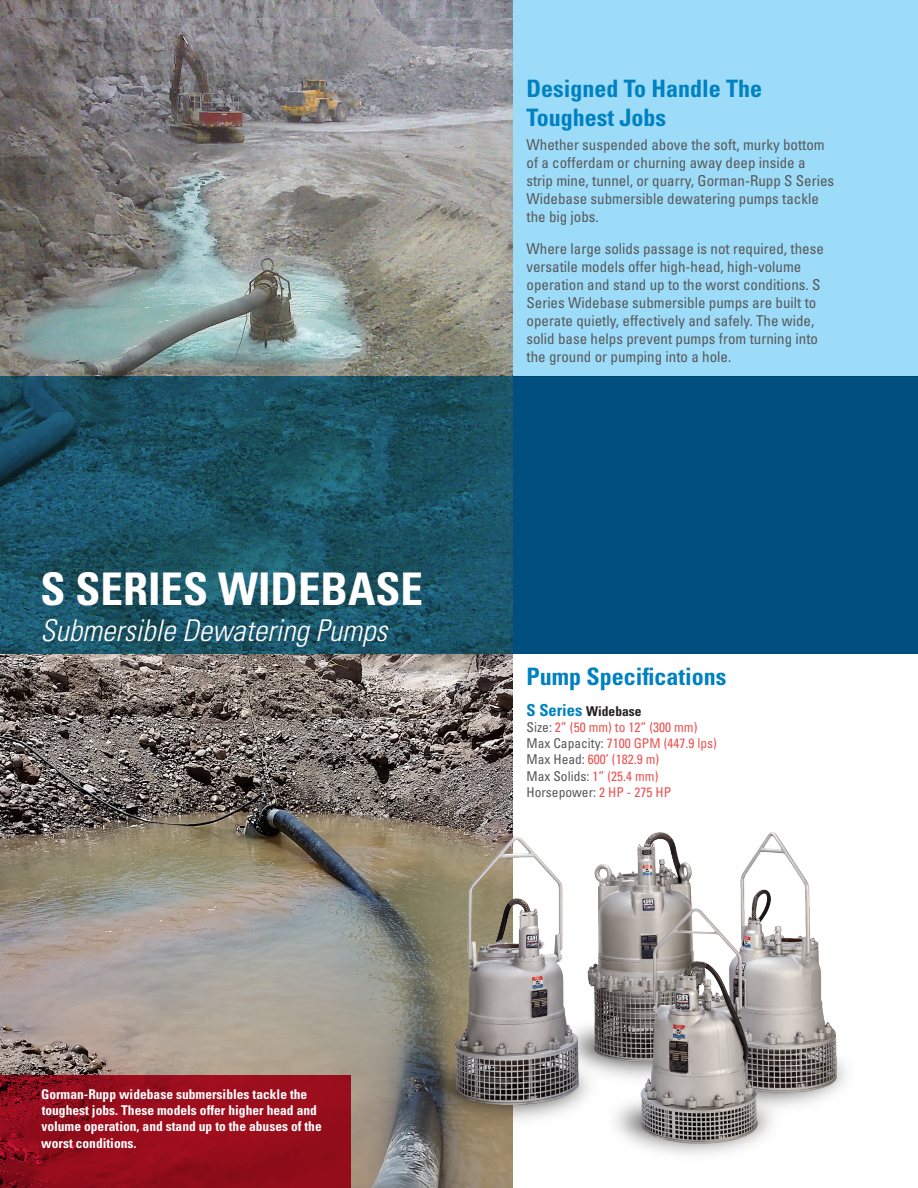
<style>
.page{position:relative;width:918px;height:1188px;background:#fff}
.page>*{position:absolute;margin:0;border:0;box-sizing:border-box;transform-origin:0 0}
.White_Knockout_Headl{font:700 condensed 45px "Univers LT Std";color:#fff}
.Italic_Grey_Headline{font:italic 300 condensed 30px "Univers LT Std";color:#fff}
.SubHead_Blue_Italic{font:700 condensed 24px/28.8px "Univers LT Std";color:#0081c2}
.Copy_Black{font:condensed 15px/18px "Univers LT Std";color:#57585a}
.t1{font:700 condensed 13.5px/16.2px "Univers LT Std";color:#fff}
.Copy_Small_Black{font:condensed 13.5px/16.2px "Univers LT Std";color:#e85653}
.Copy_Small_Black-2{font:condensed 13.5px "Univers LT Std";color:#57585a}
.blue_product_name_sm{font:700 condensed 13.5px "Univers LT Std";color:#231f20}
.s1{font-size:16.5px;color:#0081c2}
.s2{color:#57585a}
.s3{color:#e85653}
</style>
<div class="page">
<div style="left:513px;top:0;width:405px;height:377px;background:#9cdcf8"></div>
<img style="left:0;top:0;width:513px;height:1188px">
<div style="left:513px;top:377px;width:405px;height:277px;background:#004f7f"></div>
<svg style="left:0;top:1075px;width:351px;height:113px;background:#940c1b"></svg>
<svg style="left:0;top:377px;width:513px;height:277px;background:#1a5264"></svg>
<img style="left:408px;top:821px;width:439px;height:355px">
<p class="White_Knockout_Headl" style="left:40px;top:561px;width:384px">S SERIES WIDEBASE</p>
<p class="Italic_Grey_Headline" style="left:40px;top:612px;width:348px">Submersible Dewatering Pumps</p>
<p class="SubHead_Blue_Italic" style="left:526px;top:74px;width:237px">Designed To Handle The<br>Toughest Jobs</p>
<p class="Copy_Black" style="left:526px;top:136px;width:309px">Whether suspended above the soft, murky bottom of a cofferdam or churning away deep inside a strip mine, tunnel, or quarry, Gorman-Rupp S Series Widebase submersible dewatering pumps tackle the big jobs.</p>
<p class="Copy_Black" style="left:526px;top:239px;width:299px">Where large solids passage is not required, these versatile models offer high-head, high-volume operation and stand up to the worst conditions. S Series Widebase submersible pumps are built to operate quietly, effectively and safely. The wide, solid base helps prevent pumps from turning into the ground or pumping into a hole.</p>
<p class="SubHead_Blue_Italic" style="left:526px;top:662px;width:202px">Pump Specifications</p>
<p class="blue_product_name_sm" style="left:526px;top:703px;width:117px"><span class="s1">S Series</span> Widebase</p>
<p class="Copy_Small_Black" style="left:526px;top:719px;width:192px"><span class="s2">Size:</span> 2” (50 mm) to 12” (300 mm)<br><span class="s2">Max Capacity:</span> 7100 GPM (447.9 lps)<br><span class="s2">Max Head:</span> 600’ (182.9 m)<br><span class="s2">Max Solids:</span> 1” (25.4 mm)</p>
<p class="Copy_Small_Black-2" style="left:526px;top:783px;width:146px">Horsepower: <span class="s3">2 HP - 275 HP</span></p>
<p class="t1" style="left:41px;top:1086px;width:282px">Gorman-Rupp widebase submersibles tackle the toughest jobs. These models offer higher head and volume operation, and stand up to the abuses of the worst conditions.</p>
</div>
